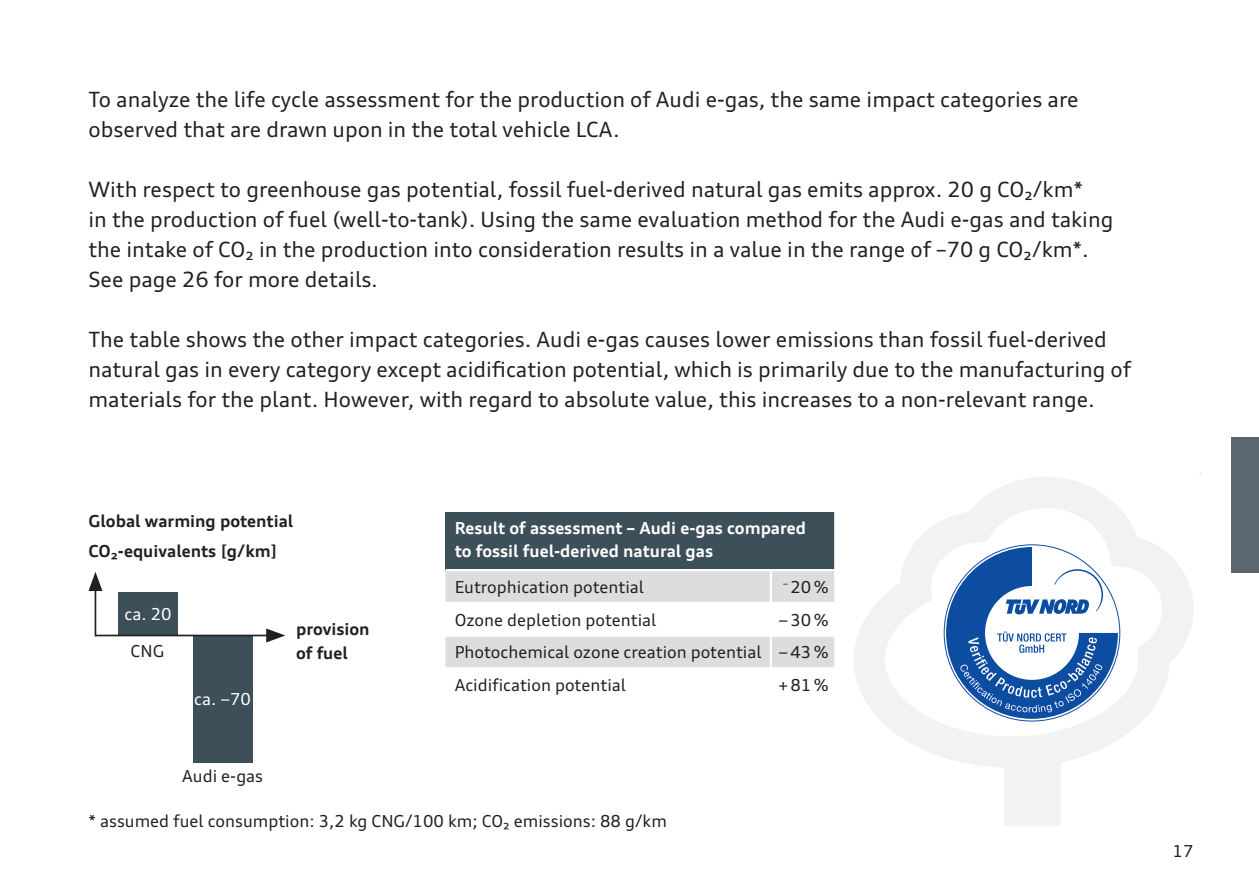
<style>
.page{position:relative;width:1259px;height:893px;background:#fff}
.page>*{position:absolute;margin:0;border:0;box-sizing:border-box;transform-origin:0 0}
.t1{font:21px/30px "Audi Type";color:#231f20}
.t2{font:16.5px/32.7px "Audi Type";color:#231f20;text-align:justify}
.t3{font:700 16.5px/23.1px "Audi Type";color:#fff}
.t4{font:700 16.5px/24px "Audi Type";color:#231f20}
.t5{font:16.5px "Audi Type";color:#fff}
</style>
<div class="page">
<div style="left:1231px;top:437px;width:28px;height:135px;background:#5a676e"></div>
<div style="left:445px;top:512px;width:390px;height:58px;background:#3d4f59"></div>
<svg style="left:445px;top:571px;width:389px;height:96px"></svg>
<hr style="left:834px;top:512px;width:2px;height:57px;background:#fff">
<hr style="left:445px;top:569px;width:326px;height:2px;background:#fff">
<hr style="left:771px;top:569px;width:65px;height:2px;background:#fff">
<hr style="left:770px;top:571px;width:2px;height:31px;background:#fff">
<hr style="left:445px;top:602px;width:326px;height:2px;background:#fff">
<hr style="left:771px;top:602px;width:65px;height:2px;background:#fff">
<hr style="left:770px;top:604px;width:2px;height:30px;background:#fff">
<hr style="left:445px;top:634px;width:326px;height:3px;background:#fff">
<hr style="left:771px;top:634px;width:65px;height:3px;background:#fff">
<hr style="left:770px;top:637px;width:2px;height:30px;background:#fff">
<hr style="left:95px;top:586px;width:1px;height:50px;background:#231f20">
<svg style="left:88px;top:572px;width:14px;height:19px"></svg>
<div style="left:118px;top:593px;width:60px;height:42px;background:#3d4f59"></div>
<div style="left:193px;top:635px;width:59px;height:128px;background:#3d4f59"></div>
<hr style="left:95px;top:635px;width:176px;height:1px;background:#231f20">
<svg style="left:266px;top:628px;width:19px;height:14px"></svg>
<svg style="left:854px;top:477px;width:339px;height:349px"></svg>
<p class="t1" style="left:88px;top:85px;width:991px">To analyze the life cycle assessment for the production of Audi e-gas, the same impact categories are observed that are drawn upon in the total vehicle LCA.</p>
<p class="t1" style="left:88px;top:175px;width:1026px">With respect to greenhouse gas potential, fossil fuel-derived natural gas emits approx. 20 g CO₂/km*<br>in the production of fuel (well-to-tank). Using the same evaluation method for the Audi e-gas and taking the intake of CO₂ in the production into consideration results in a value in the range of –70 g CO₂/km*.<br>See page 26 for more details.</p>
<p class="t1" style="left:88px;top:325px;width:1044px">The table shows the other impact categories. Audi e-gas causes lower emissions than fossil fuel-derived natural gas in every category except acidification potential, which is primarily due to the manufacturing of materials for the plant. However, with regard to absolute value, this increases to a non-relevant range.</p>
<p class="t4" style="left:88px;top:509px;width:206px">Global warming potential</p>
<p class="t4" style="left:88px;top:539px;width:190px">CO₂-equivalents [g/km]</p>
<p class="t5" style="left:125px;top:604px;width:49px">ca. 20</p>
<p class="t2" style="left:131px;top:635px;width:35px">CNG</p>
<p class="t5" style="left:194px;top:689px;width:58px">ca. −70</p>
<p class="t2" style="left:182px;top:760px;width:82px">Audi e-gas</p>
<p class="t4" style="left:296px;top:617px;width:75px">provision of fuel</p>
<p class="t3" style="left:455px;top:516px;width:353px">Result of assessment – Audi e-gas compared to fossil fuel-derived natural gas</p>
<p class="t2" style="left:455px;top:570px;width:191px">Eutrophication potential</p>
<p class="t2" style="left:782px;top:570px;width:48px"><sup>−</sup> 20 %</p>
<p class="t2" style="left:455px;top:603px;width:203px">Ozone depletion potential</p>
<p class="t2" style="left:455px;top:603px;width:376px;text-indent:324px">− 30 % Photochemical ozone creation potential − 43 % Acidification potential</p>
<p class="t2" style="left:778px;top:668px;width:52px">+ 81 %</p>
<p class="t2" style="left:88px;top:805px;width:580px">* assumed fuel consumption: 3,2 kg CNG/100 km; CO₂ emissions: 88 g/km</p>
<p class="t2" style="left:1172px;top:835px;width:22px">17</p>
</div>
